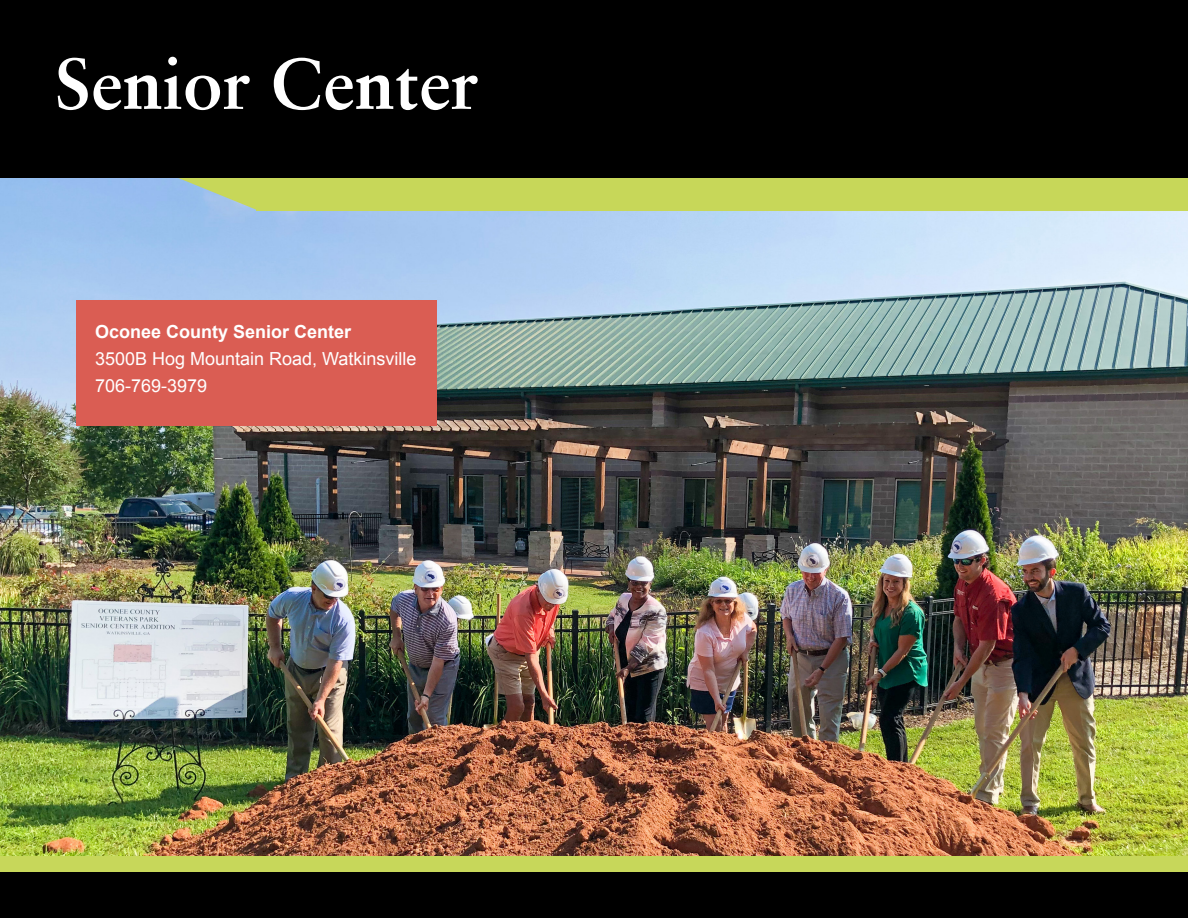
<style>
.page{position:relative;width:1188px;height:918px;background:#fff}
.page>*{position:absolute;margin:0;border:0;box-sizing:border-box;transform-origin:0 0}
.t1{font:700 72px "Sabon LT Pro";color:#fff}
.t2{font:18px "Arial";color:#fff}
.t3{font:700 18px "Arial";color:#fff}
</style>
<div class="page">
<img style="left:0;top:177px;width:1188px;height:679px">
<div style="left:0;top:856px;width:1188px;height:33px;background:#c7d75a"></div>
<div style="left:0;top:873px;width:1188px;height:45px;background:#000"></div>
<div style="left:77px;top:300px;width:360px;height:126px;background:#da5d53"></div>
<div style="left:257px;top:177px;width:931px;height:34px;background:#c7d759"></div>
<svg style="left:174px;top:177px;width:165px;height:33px"></svg>
<div style="left:0;top:0;width:1188px;height:177px;background:#000"></div>
<p class="t1" style="left:55px;top:39px;width:426px">Senior Center</p>
<p class="t3" style="left:95px;top:320px;width:258px">Oconee County Senior Center</p>
<p class="t2" style="left:95px;top:347px;width:323px">3500B Hog Mountain Road, Watkinsville</p>
<p class="t2" style="left:95px;top:374px;width:114px">706-769-3979</p>
</div>
